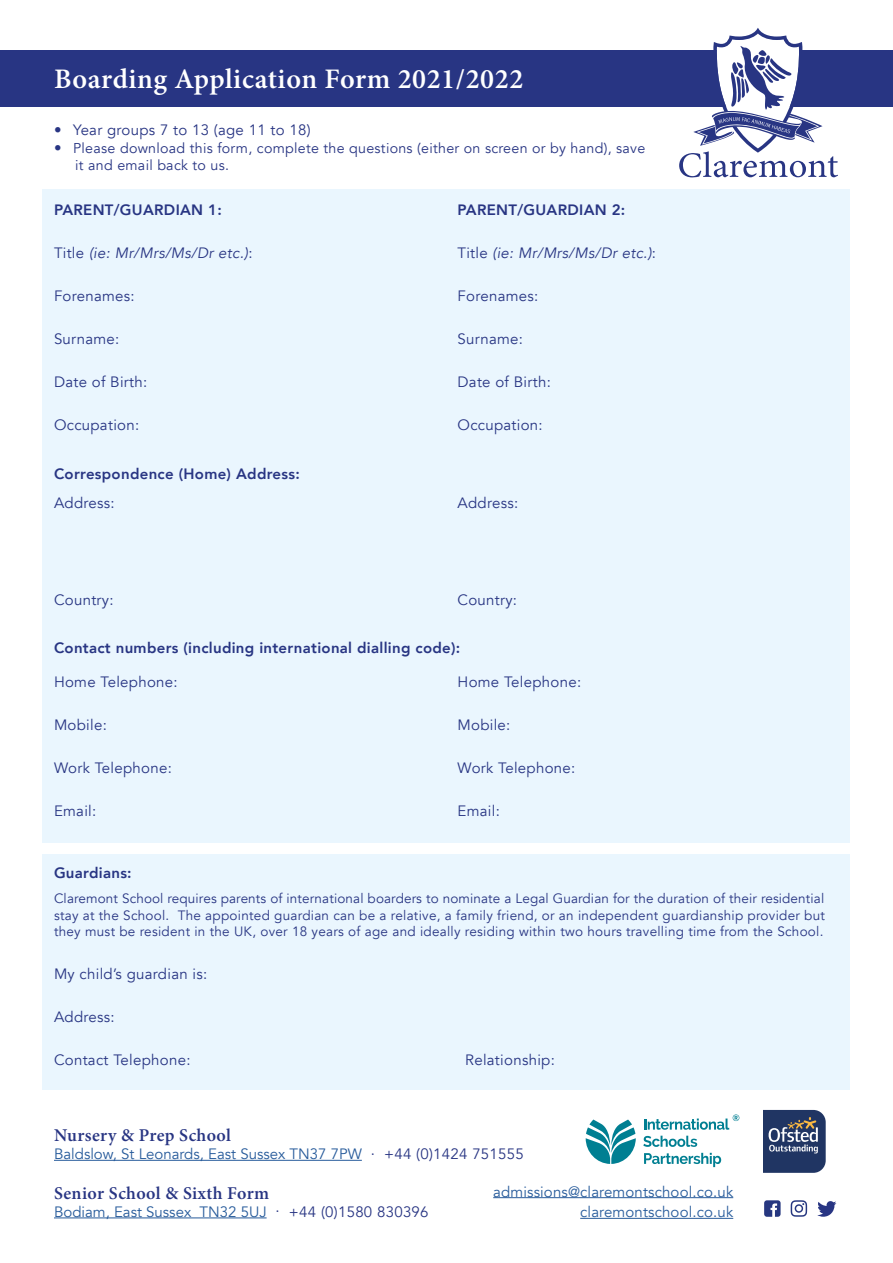
<style>
.page{position:relative;width:893px;height:1263px;background:#fff}
.page>*{position:absolute;margin:0;border:0;box-sizing:border-box;transform-origin:0 0}
.t1{font:600 28.35px "Minion Pro";letter-spacing:.02em;color:#fff}
.t2{font:600 18px "Minion Pro";letter-spacing:.02em;color:#283583}
.t3{font:15px "Avenir";letter-spacing:.02em;color:#283583}
.t4{font:15px/20.7px "Avenir";letter-spacing:.01em;color:#275b9b;text-align:right}
.t5{font:800 15px "Avenir";letter-spacing:.02em;color:#283583}
.t6{font:italic 15px "Avenir";letter-spacing:.02em;color:#283583}
.t7{font:14.25px/17.1px "Avenir";letter-spacing:.02em;color:#283583}
.t8{font:13.5px/16.5px "Avenir";letter-spacing:.02em;color:#283583;text-align:justify}
.s1{font-size:15px}
.s2{font-style:normal}
.s3{color:#283583}
</style>
<div class="page">
<div style="left:43px;top:854px;width:807px;height:236px;background:#eaf6fe"></div>
<div style="left:43px;top:189px;width:807px;height:654px;background:#eaf6fe"></div>
<hr style="left:54px;top:1160px;width:308px;height:1px;background:#275b9b">
<hr style="left:54px;top:1217px;width:213px;height:1px;background:#275b9b">
<hr style="left:493px;top:1197px;width:240px;height:1px;background:#275b9b">
<hr style="left:580px;top:1218px;width:153px;height:1px;background:#275b9b">
<svg style="left:763px;top:1110px;width:63px;height:63px"></svg>
<svg style="left:817px;top:1201px;width:19px;height:16px"></svg>
<svg style="left:764px;top:1200px;width:17px;height:17px"></svg>
<svg style="left:791px;top:1200px;width:16px;height:17px"></svg>
<svg style="left:586px;top:1119px;width:50px;height:45px"></svg>
<svg style="left:644px;top:1114px;width:95px;height:16px"></svg>
<svg style="left:643px;top:1136px;width:54px;height:11px"></svg>
<svg style="left:644px;top:1153px;width:77px;height:14px"></svg>
<div style="left:0;top:50px;width:893px;height:56px;background:#283583"></div>
<svg style="left:679px;top:28px;width:159px;height:149px"></svg>
<h1 class="t1" style="left:54px;top:59px;width:471px">Boarding Application Form 2021/2022</h1>
<p class="t3" style="left:54px;top:121px;width:258px">• Year groups 7 to 13 (age 11 to 18)</p>
<p class="t7" style="left:75px;top:140px;width:571px;text-indent:-21px"><span class="s1">•</span> Please download this form, complete the questions (either on screen or by hand), save it and email back to us.</p>
<p class="t5" style="left:54px;top:198px;width:169px">PARENT/GUARDIAN 1:</p>
<p class="t5" style="left:458px;top:198px;width:169px">PARENT/GUARDIAN 2:</p>
<p class="t6" style="left:54px;top:244px;width:200px"><span class="s2">Title</span> (ie: Mr/Mrs/Ms/Dr etc.)<span class="s2">:</span></p>
<p class="t6" style="left:458px;top:244px;width:200px"><span class="s2">Title</span> (ie: Mr/Mrs/Ms/Dr etc.)<span class="s2">:</span></p>
<p class="t3" style="left:54px;top:287px;width:82px">Forenames:</p>
<p class="t3" style="left:458px;top:287px;width:82px">Forenames:</p>
<p class="t3" style="left:54px;top:330px;width:67px">Surname:</p>
<p class="t3" style="left:458px;top:330px;width:67px">Surname:</p>
<p class="t3" style="left:54px;top:373px;width:95px">Date of Birth:</p>
<p class="t3" style="left:458px;top:373px;width:95px">Date of Birth:</p>
<p class="t3" style="left:54px;top:416px;width:87px">Occupation:</p>
<p class="t3" style="left:458px;top:416px;width:87px">Occupation:</p>
<p class="t5" style="left:54px;top:462px;width:247px">Correspondence (Home) Address:</p>
<p class="t3" style="left:54px;top:493px;width:62px">Address:</p>
<p class="t3" style="left:458px;top:493px;width:62px">Address:</p>
<p class="t3" style="left:54px;top:590px;width:61px">Country:</p>
<p class="t3" style="left:458px;top:590px;width:61px">Country:</p>
<p class="t5" style="left:54px;top:636px;width:408px">Contact numbers (including international dialling code):</p>
<p class="t3" style="left:54px;top:673px;width:125px">Home Telephone:</p>
<p class="t3" style="left:458px;top:673px;width:125px">Home Telephone:</p>
<p class="t3" style="left:54px;top:716px;width:54px">Mobile:</p>
<p class="t3" style="left:458px;top:716px;width:54px">Mobile:</p>
<p class="t3" style="left:54px;top:759px;width:119px">Work Telephone:</p>
<p class="t3" style="left:458px;top:759px;width:119px">Work Telephone:</p>
<p class="t3" style="left:54px;top:802px;width:44px">Email:</p>
<p class="t3" style="left:458px;top:802px;width:44px">Email:</p>
<p class="t5" style="left:54px;top:861px;width:79px">Guardians:</p>
<p class="t8" style="left:54px;top:891px;width:772px">Claremont School requires parents of international boarders to nominate a Legal Guardian for the duration of their residential stay at the School. The appointed guardian can be a relative, a family friend, or an independent guardianship provider but they must be resident in the UK, over 18 years of age and ideally residing within two hours travelling time from the School.</p>
<p class="t3" style="left:54px;top:965px;width:155px">My child’s guardian is:</p>
<p class="t3" style="left:54px;top:1008px;width:62px">Address:</p>
<p class="t3" style="left:54px;top:1051px;width:138px">Contact Telephone:</p>
<p class="t3" style="left:465px;top:1051px;width:91px">Relationship:</p>
<h2 class="t2" style="left:54px;top:1123px;width:179px">Nursery &amp; Prep School</h2>
<p class="t4" style="left:54px;top:1144px;width:471px">Baldslow, St Leonards, East Sussex TN37 7PW <sup>.</sup> <span class="s3">+44 (0)1424 751555</span></p>
<h2 class="t2" style="left:54px;top:1180px;width:217px">Senior School &amp; Sixth Form</h2>
<p class="t4" style="left:54px;top:1201px;width:376px">Bodiam, East Sussex TN32 5UJ <sup>.</sup> <span class="s3">+44 (0)1580 830396</span></p>
<p class="t4" style="left:493px;top:1181px;width:242px">admissions@claremontschool.co.uk claremontschool.co.uk</p>
</div>
